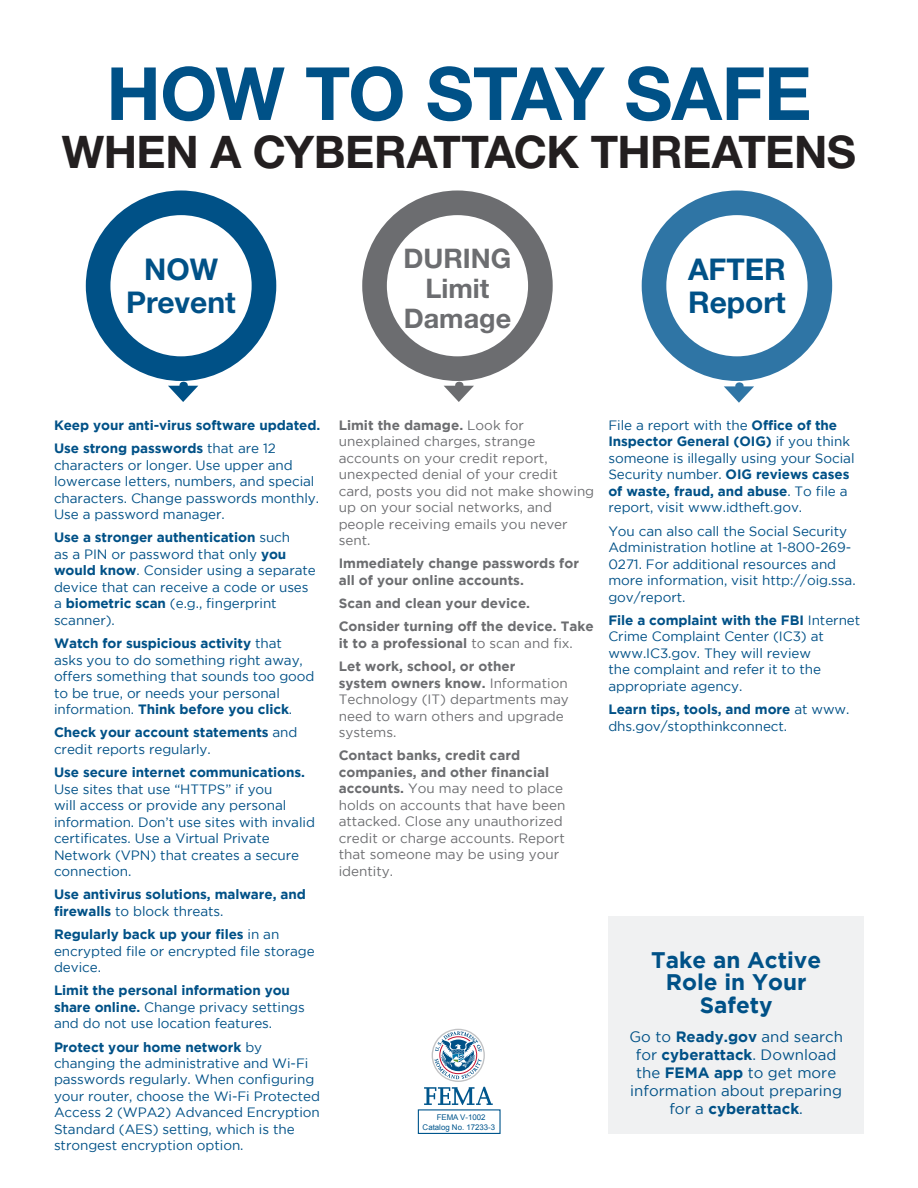
<style>
.page{position:relative;width:918px;height:1188px;background:#fff}
.page>*{position:absolute;margin:0;border:0;box-sizing:border-box;transform-origin:0 0}
.t1{font:700 73.5px "Helvetica Neue LT Std";letter-spacing:-.015em;color:#005187}
.t2{font:700 45px "Helvetica Neue LT Std";letter-spacing:-.01em;color:#231f20}
.t3{font:700 30px/33px "Helvetica Neue LT Std";color:#005187;text-align:center}
.t4{font:700 27px/30px "Helvetica Neue LT Std";color:#6c6d70;text-align:center}
.t5{font:700 22.5px/22.5px "Gotham";color:#005187;text-align:center}
.t6{font:15px/18px "Gotham";color:#005187;text-align:center}
.t7{font:13.5px/16.5px "Gotham";letter-spacing:-.005em;color:#005187}
.t8{font:13.5px/16.5px "Gotham";color:#6c6d70}
.t9{font:700 13.5px/16.5px "Gotham";letter-spacing:-.005em;color:#005187}
.t10{font:700 13.5px/16.5px "Gotham";color:#6c6d70}
.t11{font:7.8px/9.4px "Arial";color:#00568d;text-align:center}
.s1{font-weight:700}
.s2{font-weight:400}
</style>
<div class="page">
<div style="left:608px;top:917px;width:256px;height:217px;background:#f0f1f2"></div>
<div style="left:418px;top:1109px;width:83px;height:25px;border:1px solid #00568d"></div>
<div style="left:86px;top:190px;width:190px;height:191px;background:#005187;border-radius:50%"></div>
<div style="left:110px;top:215px;width:142px;height:141px;background:#fff;border-radius:50%"></div>
<svg style="left:168px;top:382px;width:30px;height:20px"></svg>
<svg style="left:724px;top:382px;width:30px;height:21px"></svg>
<div style="left:642px;top:190px;width:190px;height:191px;background:#2f75a5;border-radius:50%"></div>
<div style="left:666px;top:215px;width:142px;height:141px;background:#fff;border-radius:50%"></div>
<div style="left:362px;top:190px;width:191px;height:191px;background:#6c6d70;border-radius:50%"></div>
<div style="left:387px;top:215px;width:141px;height:141px;background:#fff;border-radius:50%"></div>
<svg style="left:444px;top:382px;width:30px;height:20px"></svg>
<div style="left:432px;top:1029px;width:53px;height:53px;border:1px solid #c1c2c4;border-radius:50%"></div>
<svg style="left:435px;top:1031px;width:47px;height:48px"></svg>
<svg style="left:424px;top:1087px;width:69px;height:18px"></svg>
<h1 class="t1" style="left:106px;top:48px;width:707px">HOW TO STAY SAFE</h1>
<h1 class="t2" style="left:62px;top:124px;width:796px">WHEN A CYBERATTACK THREATENS</h1>
<p class="t4" style="left:403px;top:243px;width:109px">DURING<br>Limit<br>Damage</p>
<p class="t3" style="left:126px;top:252px;width:111px">NOW<br>Prevent</p>
<p class="t3" style="left:688px;top:252px;width:99px;text-align:left">AFTER<br>Report</p>
<p class="t9" style="left:54px;top:416px;width:268px">Keep your anti-virus software updated.</p>
<p class="t7" style="left:54px;top:440px;width:267px"><span class="s1">Use strong passwords</span> that are 12 characters or longer. Use upper and lowercase letters, numbers, and special characters. Change passwords monthly.<br>Use a password manager.</p>
<p class="t7" style="left:54px;top:529px;width:263px"><span class="s1">Use a stronger authentication</span> such<br>as a PIN or password that only <span class="s1">you would know</span>. Consider using a separate device that can receive a code or uses a <span class="s1">biometric scan</span> (e.g., fingerprint scanner).</p>
<p class="t7" style="left:54px;top:635px;width:262px"><span class="s1">Watch for suspicious activity</span> that<br>asks you to do something right away, offers something that sounds too good to be true, or needs your personal information. <span class="s1">Think before you click</span>.</p>
<p class="t9" style="left:54px;top:724px;width:245px">Check your account statements <span class="s2">and credit reports regularly.</span></p>
<p class="t9" style="left:54px;top:764px;width:253px">Use secure internet communications.</p>
<p class="t7" style="left:54px;top:780px;width:263px">Use sites that use “HTTPS” if you<br>will access or provide any personal information. Don’t use sites with invalid</p>
<p class="t7" style="left:54px;top:830px;width:247px">certificates. Use a Virtual Private<br>Network (VPN) that creates a secure</p>
<p class="t7" style="left:54px;top:863px;width:79px">connection.</p>
<p class="t9" style="left:54px;top:886px;width:253px">Use antivirus solutions, malware, and</p>
<p class="t9" style="left:54px;top:899px;width:227px;line-height:23.2px">firewalls <span class="s2">to block threats.<br></span>Regularly back up your files <span class="s2">in an</span></p>
<p class="t7" style="left:54px;top:942px;width:262px">encrypted file or encrypted file storage</p>
<p class="t7" style="left:54px;top:959px;width:49px">device.</p>
<p class="t7" style="left:54px;top:982px;width:252px"><span class="s1">Limit the personal information you share online.</span> Change privacy settings and do not use location features.</p>
<p class="t7" style="left:54px;top:1038px;width:256px"><span class="s1">Protect your home network</span> by changing the administrative and Wi-Fi</p>
<p class="t7" style="left:54px;top:1071px;width:262px">passwords regularly. When configuring</p>
<p class="t7" style="left:54px;top:1088px;width:268px">your router, choose the Wi-Fi Protected Access 2 (WPA2) Advanced Encryption Standard (AES) setting, which is the strongest encryption option.</p>
<p class="t8" style="left:339px;top:417px;width:257px"><span class="s1">Limit the damage.</span> Look for unexplained charges, strange accounts on your credit report, unexpected denial of your credit card, posts you did not make showing up on your social networks, and people receiving emails you never sent.</p>
<p class="t10" style="left:339px;top:555px;width:242px">Immediately change passwords for all of your online accounts.</p>
<p class="t10" style="left:339px;top:595px;width:193px">Scan and clean your device.</p>
<p class="t10" style="left:339px;top:618px;width:257px">Consider turning off the device. Take it to a professional <span class="s2">to scan and fix.</span></p>
<p class="t8" style="left:339px;top:658px;width:232px"><span class="s1">Let work, school, or other<br>system owners know.</span> Information<br>Technology (IT) departments may need to warn others and upgrade systems.</p>
<p class="t10" style="left:339px;top:747px;width:183px">Contact banks, credit card</p>
<p class="t10" style="left:339px;top:764px;width:212px">companies, and other financial</p>
<p class="t8" style="left:339px;top:780px;width:228px"><span class="s1">accounts.</span> You may need to place holds on accounts that have been attacked. Close any unauthorized credit or charge accounts. Report that someone may be using your identity.</p>
<p class="t7" style="left:608px;top:417px;width:248px">File a report with the <span class="s1">Office of the Inspector General (OIG)</span> if you think someone is illegally using your Social Security number. <span class="s1">OIG reviews cases of waste, fraud, and abuse</span>. To file a</p>
<p class="t7" style="left:608px;top:499px;width:195px">report, visit www.idtheft.gov.</p>
<p class="t7" style="left:608px;top:522px;width:249px">You can also call the Social Security Administration hotline at 1-800-269- 0271. For additional resources and more information, visit http://oig.ssa. gov/report.</p>
<p class="t7" style="left:608px;top:612px;width:253px"><span class="s1">File a complaint with the FBI</span> Internet<br>Crime Complaint Center (IC3) at www.IC3.gov. They will review<br>the complaint and refer it to the appropriate agency.</p>
<p class="t7" style="left:608px;top:701px;width:243px"><span class="s1">Learn tips, tools, and more</span> at www. dhs.gov/stopthinkconnect.</p>
<p class="t11" style="left:423px;top:1113px;width:74px">FEMA V-1002<br>Catalog No. 17233-3</p>
<h3 class="t5" style="left:651px;top:948px;width:171px">Take an Active<br>Role in Your<br>Safety</h3>
<p class="t6" style="left:629px;top:1027px;width:215px">Go to <span class="s1">Ready.gov</span> and search for <span class="s1">cyberattack</span>. Download the <span class="s1">FEMA app</span> to get more information about preparing for a <span class="s1">cyberattack</span>.</p>
</div>
